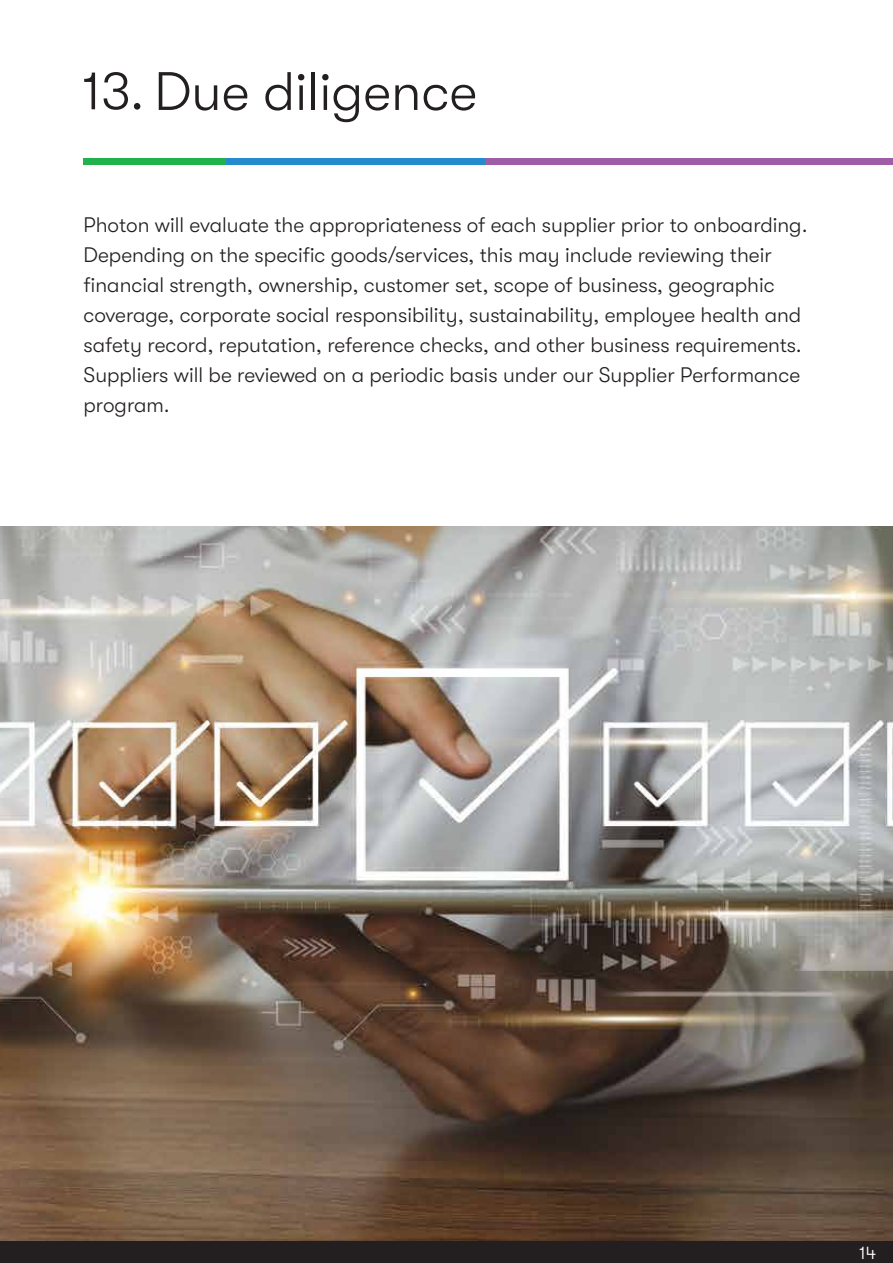
<style>
.page{position:relative;width:893px;height:1263px;background:#fff}
.page>*{position:absolute;margin:0;border:0;box-sizing:border-box;transform-origin:0 0}
.t1{font:300 54px "GT Walsheim";color:#231f20}
.t2{font:300 21px/30px "GT Walsheim";color:#231f20}
.t3{font:300 18px "GT Walsheim";color:#fff}
</style>
<div class="page">
<img style="left:0;top:527px;width:893px;height:714px">
<div style="left:83px;top:158px;width:164px;height:7px;background:#20b24b"></div>
<div style="left:227px;top:158px;width:258px;height:7px;background:#248ccc"></div>
<div style="left:485px;top:158px;width:408px;height:7px;background:#9d5ea6"></div>
<div style="left:0;top:1241px;width:893px;height:22px;background:#231f20"></div>
<h1 class="t1" style="left:82px;top:61px;width:397px">13. Due diligence</h1>
<p class="t2" style="left:84px;top:210px;width:725px">Photon will evaluate the appropriateness of each supplier prior to onboarding.<br>Depending on the specific goods/services, this may include reviewing their financial strength, ownership, customer set, scope of business, geographic coverage, corporate social responsibility, sustainability, employee health and safety record, reputation, reference checks, and other business requirements.<br>Suppliers will be reviewed on a periodic basis under our Supplier Performance program.</p>
<p class="t3" style="left:859px;top:1242px;width:19px">14</p>
</div>
